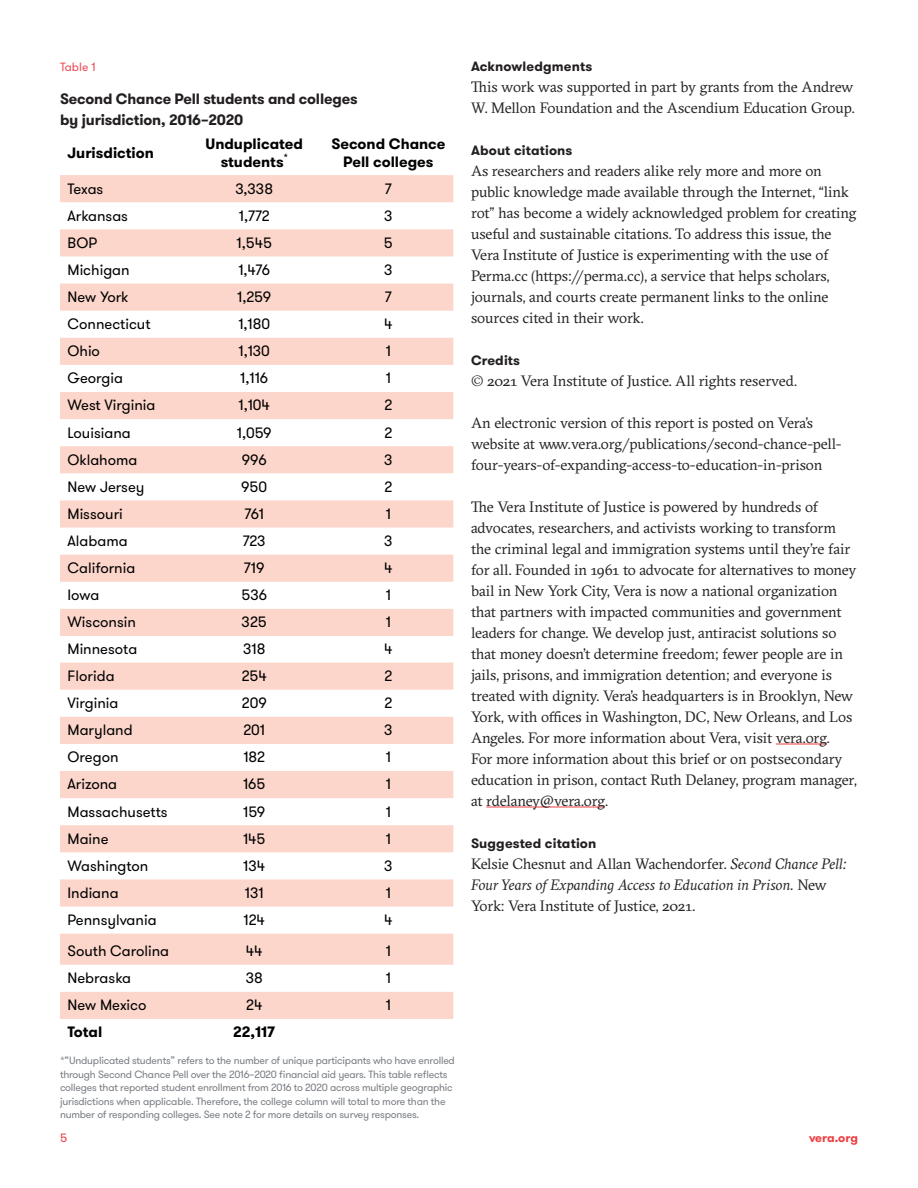
<style>
.page{position:relative;width:918px;height:1188px;background:#fff}
.page>*{position:absolute;margin:0;border:0;box-sizing:border-box;transform-origin:0 0}
.Body_Copy{font:15px/21px "GT Sectra";letter-spacing:-.01em;color:#231f20}
.Body_A{font:15px "GT Walsheim";color:#000}
.Body_A-2{font:700 15px/18px "GT Walsheim";color:#000;text-align:center}
.Table_appendix_Title{font:700 15px/21px "GT Walsheim";letter-spacing:-.01em;color:#231f20}
.Body{font:15px "GT Walsheim";color:#000}
.Body_Copy-2{font:700 13.5px "GT Walsheim";letter-spacing:.01em;color:#231f20}
.t1{font:700 12px "GT Walsheim";letter-spacing:-.01em;color:#ee3d41}
.t2{font:12px "GT Walsheim";color:#ef4b55}
.t3{font:12px "GT Walsheim";color:#ee3d41}
.More_information_cop{font:10.5px/13.5px "GT Walsheim";letter-spacing:-.02em;color:#797e83}
.s1{font-style:italic}
</style>
<div class="page">
<hr style="left:776px;top:744px;width:51px;height:1px;background:#ee3d41">
<hr style="left:486px;top:807px;width:119px;height:1px;background:#ee3d41">
<svg style="left:60px;top:175px;width:393px;height:844px;fill:#fcd6cb"></svg>
<h2 class="t2" style="left:60px;top:59px;width:37px">Table 1</h2>
<p class="Table_appendix_Title" style="left:60px;top:88px;width:299px">Second Chance Pell students and colleges by jurisdiction, 2016–2020</p>
<p class="Body_A-2" style="left:68px;top:143px;width:88px">Jurisdiction</p>
<p class="Body_A-2" style="left:205px;top:134px;width:99px">Unduplicated students<sup>*</sup></p>
<p class="Body_A-2" style="left:331px;top:134px;width:116px">Second Chance<br>Pell colleges</p>
<p class="Body_A" style="left:68px;top:179px;width:37px">Texas</p>
<p class="Body_A" style="left:235px;top:179px;width:39px">3,338</p>
<p class="Body_A" style="left:385px;top:179px;width:9px">7</p>
<p class="Body_A" style="left:68px;top:206px;width:62px">Arkansas</p>
<p class="Body_A" style="left:239px;top:206px;width:32px">1,772</p>
<p class="Body_A" style="left:384px;top:206px;width:10px">3</p>
<p class="Body_A" style="left:68px;top:233px;width:31px">BOP</p>
<p class="Body_A" style="left:237px;top:233px;width:37px">1,545</p>
<p class="Body_A" style="left:384px;top:233px;width:10px">5</p>
<p class="Body_A" style="left:68px;top:260px;width:64px">Michigan</p>
<p class="Body_A" style="left:238px;top:260px;width:33px">1,476</p>
<p class="Body_A" style="left:384px;top:260px;width:10px">3</p>
<p class="Body_A" style="left:68px;top:287px;width:62px">New York</p>
<p class="Body_A" style="left:237px;top:287px;width:35px">1,259</p>
<p class="Body_A" style="left:385px;top:287px;width:9px">7</p>
<p class="Body_A" style="left:68px;top:315px;width:85px">Connecticut</p>
<p class="Body_A" style="left:238px;top:315px;width:33px">1,180</p>
<p class="Body_A" style="left:384px;top:315px;width:10px">4</p>
<p class="Body_A" style="left:68px;top:341px;width:34px">Ohio</p>
<p class="Body_A" style="left:239px;top:341px;width:33px">1,130</p>
<p class="Body_A" style="left:386px;top:341px;width:7px">1</p>
<p class="Body_A" style="left:68px;top:368px;width:57px">Georgia</p>
<p class="Body_A" style="left:240px;top:368px;width:29px">1,116</p>
<p class="Body_A" style="left:386px;top:368px;width:7px">1</p>
<p class="Body_A" style="left:68px;top:396px;width:90px">West Virginia</p>
<p class="Body_A" style="left:239px;top:396px;width:33px">1,104</p>
<p class="Body_A" style="left:384px;top:396px;width:9px">2</p>
<p class="Body_A" style="left:68px;top:423px;width:65px">Louisiana</p>
<p class="Body_A" style="left:237px;top:423px;width:36px">1,059</p>
<p class="Body_A" style="left:384px;top:423px;width:9px">2</p>
<p class="Body_A" style="left:68px;top:450px;width:71px">Oklahoma</p>
<p class="Body_A" style="left:242px;top:450px;width:27px">996</p>
<p class="Body_A" style="left:384px;top:450px;width:10px">3</p>
<p class="Body_A" style="left:68px;top:477px;width:79px">New Jersey</p>
<p class="Body_A" style="left:241px;top:477px;width:27px">950</p>
<p class="Body_A" style="left:384px;top:477px;width:9px">2</p>
<p class="Body_A" style="left:68px;top:504px;width:57px">Missouri</p>
<p class="Body_A" style="left:245px;top:504px;width:21px">761</p>
<p class="Body_A" style="left:386px;top:504px;width:7px">1</p>
<p class="Body_A" style="left:68px;top:531px;width:62px">Alabama</p>
<p class="Body_A" style="left:243px;top:531px;width:24px">723</p>
<p class="Body_A" style="left:384px;top:531px;width:10px">3</p>
<p class="Body_A" style="left:68px;top:558px;width:69px">California</p>
<p class="Body_A" style="left:244px;top:558px;width:22px">719</p>
<p class="Body_A" style="left:384px;top:558px;width:10px">4</p>
<p class="Body_A" style="left:68px;top:585px;width:33px">Iowa</p>
<p class="Body_A" style="left:241px;top:585px;width:27px">536</p>
<p class="Body_A" style="left:386px;top:585px;width:7px">1</p>
<p class="Body_A" style="left:68px;top:613px;width:70px">Wisconsin</p>
<p class="Body_A" style="left:242px;top:613px;width:27px">325</p>
<p class="Body_A" style="left:386px;top:613px;width:7px">1</p>
<p class="Body_A" style="left:68px;top:639px;width:71px">Minnesota</p>
<p class="Body_A" style="left:243px;top:639px;width:24px">318</p>
<p class="Body_A" style="left:384px;top:639px;width:10px">4</p>
<p class="Body_A" style="left:68px;top:666px;width:49px">Florida</p>
<p class="Body_A" style="left:242px;top:666px;width:27px">254</p>
<p class="Body_A" style="left:384px;top:666px;width:9px">2</p>
<p class="Body_A" style="left:68px;top:694px;width:53px">Virginia</p>
<p class="Body_A" style="left:242px;top:694px;width:26px">209</p>
<p class="Body_A" style="left:384px;top:694px;width:9px">2</p>
<p class="Body_A" style="left:68px;top:721px;width:67px">Maryland</p>
<p class="Body_A" style="left:243px;top:721px;width:23px">201</p>
<p class="Body_A" style="left:384px;top:721px;width:10px">3</p>
<p class="Body_A" style="left:68px;top:748px;width:53px">Oregon</p>
<p class="Body_A" style="left:243px;top:748px;width:23px">182</p>
<p class="Body_A" style="left:386px;top:748px;width:7px">1</p>
<p class="Body_A" style="left:68px;top:775px;width:51px">Arizona</p>
<p class="Body_A" style="left:243px;top:775px;width:24px">165</p>
<p class="Body_A" style="left:386px;top:775px;width:7px">1</p>
<p class="Body_A" style="left:68px;top:802px;width:102px">Massachusetts</p>
<p class="Body_A" style="left:243px;top:802px;width:24px">159</p>
<p class="Body_A" style="left:386px;top:802px;width:7px">1</p>
<p class="Body_A" style="left:68px;top:829px;width:43px">Maine</p>
<p class="Body_A" style="left:243px;top:829px;width:24px">145</p>
<p class="Body_A" style="left:386px;top:829px;width:7px">1</p>
<p class="Body_A" style="left:68px;top:856px;width:82px">Washington</p>
<p class="Body_A" style="left:243px;top:856px;width:23px">134</p>
<p class="Body_A" style="left:384px;top:856px;width:10px">3</p>
<p class="Body_A" style="left:68px;top:883px;width:53px">Indiana</p>
<p class="Body_A" style="left:245px;top:883px;width:20px">131</p>
<p class="Body_A" style="left:386px;top:883px;width:7px">1</p>
<p class="Body_A" style="left:68px;top:910px;width:91px">Pennsylvania</p>
<p class="Body_A" style="left:244px;top:910px;width:23px">124</p>
<p class="Body_A" style="left:384px;top:910px;width:10px">4</p>
<p class="Body_A" style="left:68px;top:941px;width:103px">South Carolina</p>
<p class="Body_A" style="left:246px;top:941px;width:18px">44</p>
<p class="Body_A" style="left:386px;top:941px;width:7px">1</p>
<p class="Body_A" style="left:68px;top:969px;width:65px">Nebraska</p>
<p class="Body_A" style="left:246px;top:969px;width:19px">38</p>
<p class="Body_A" style="left:386px;top:969px;width:7px">1</p>
<p class="Body_A" style="left:68px;top:996px;width:81px">New Mexico</p>
<p class="Body" style="left:246px;top:996px;width:18px">24</p>
<p class="Body_A" style="left:386px;top:996px;width:7px">1</p>
<p class="Body_A-2" style="left:68px;top:1023px;width:36px">Total</p>
<p class="Body_A-2" style="left:233px;top:1023px;width:44px">22,117</p>
<p class="More_information_cop" style="left:60px;top:1054px;width:396px">*“Unduplicated students” refers to the number of unique participants who have enrolled through Second Chance Pell over the 2016–2020 financial aid years. This table reflects colleges that reported student enrollment from 2016 to 2020 across multiple geographic jurisdictions when applicable. Therefore, the college column will total to more than the number of responding colleges. See note 2 for more details on survey responses.</p>
<p class="Body_Copy-2" style="left:471px;top:57px;width:123px">Acknowledgments</p>
<p class="Body_Copy" style="left:471px;top:76px;width:385px">This work was supported in part by grants from the Andrew<br>W. Mellon Foundation and the Ascendium Education Group.</p>
<p class="Body_Copy-2" style="left:471px;top:141px;width:103px">About citations</p>
<p class="Body_Copy" style="left:471px;top:160px;width:387px">As researchers and readers alike rely more and more on public knowledge made available through the Internet, “link rot” has become a widely acknowledged problem for creating useful and sustainable citations. To address this issue, the Vera Institute of Justice is experimenting with the use of Perma.cc (https://perma.cc), a service that helps scholars, journals, and courts create permanent links to the online sources cited in their work.</p>
<p class="Body_Copy-2" style="left:471px;top:351px;width:51px">Credits</p>
<p class="Body_Copy" style="left:471px;top:370px;width:328px">© 2021 Vera Institute of Justice. All rights reserved.</p>
<p class="Body_Copy" style="left:471px;top:412px;width:372px">An electronic version of this report is posted on Vera’s website at www.vera.org/publications/second-chance-pell&shy;four-years-of-expanding-access-to-education-in-prison</p>
<p class="Body_Copy" style="left:471px;top:496px;width:387px">The Vera Institute of Justice is powered by hundreds of advocates, researchers, and activists working to transform the criminal legal and immigration systems until they’re fair for all. Founded in 1961 to advocate for alternatives to money bail in New York City, Vera is now a national organization that partners with impacted communities and government leaders for change. We develop just, antiracist solutions so that money doesn’t determine freedom; fewer people are in jails, prisons, and immigration detention; and everyone is treated with dignity. Vera’s headquarters is in Brooklyn, New York, with offices in Washington, DC, New Orleans, and Los Angeles. For more information about Vera, visit vera.org.<br>For more information about this brief or on postsecondary education in prison, contact Ruth Delaney, program manager, at rdelaney@vera.org.</p>
<p class="Body_Copy-2" style="left:471px;top:834px;width:127px">Suggested citation</p>
<p class="Body_Copy" style="left:471px;top:853px;width:377px">Kelsie Chesnut and Allan Wachendorfer. <span class="s1">Second Chance Pell:<br>Four Years of Expanding Access to Education in Prison.</span> New<br>York: Vera Institute of Justice, 2021.</p>
<p class="t3" style="left:60px;top:1130px;width:9px">5</p>
<p class="t1" style="left:809px;top:1130px;width:50px">vera.org</p>
</div>
